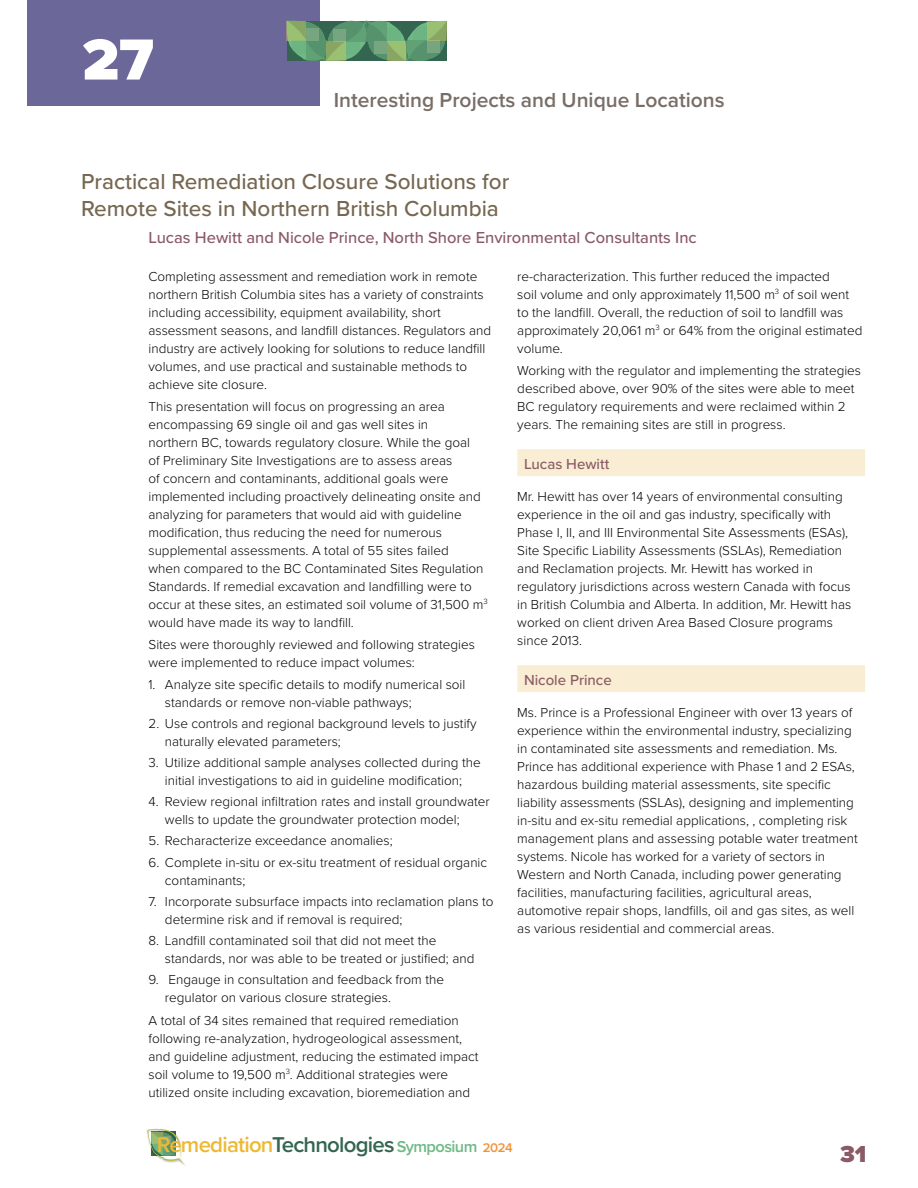
<style>
.page{position:relative;width:918px;height:1188px;background:#fff}
.page>*{position:absolute;margin:0;border:0;box-sizing:border-box;transform-origin:0 0}
.t1{font:900 60px "Proxima Nova";color:#fff}
.t2{font:900 24px "Proxima Nova";color:#8b5a66}
.t3{font:500 22.5px/27px "Proxima Nova";color:#766751}
.t4{font:600 22.2px "Proxima Nova";letter-spacing:-.035em;color:#346550}
.t5{font:600 21px "Proxima Nova";color:#786d67}
.t6{font:500 16.5px "Proxima Nova";color:#8b5a66}
.t7{font:500 15px "Proxima Nova";color:#8b5a66}
.t8{font:300 13.5px/18px "Proxima Nova";color:#000}
.s1{color:#edb934}
.s2{font-size:16.35px;color:#6fb985}
.s3{font-size:13.05px;color:#f29436}
</style>
<div class="page">
<svg style="left:147px;top:1129px;width:38px;height:36px"></svg>
<div style="left:517px;top:449px;width:348px;height:27px;background:#f9eed4"></div>
<div style="left:517px;top:665px;width:348px;height:27px;background:#f9eed4"></div>
<div style="left:27px;top:0;width:292px;height:106px;background:#6c6799"></div>
<svg style="left:287px;top:20px;width:160px;height:41px;background:#66996f"></svg>
<svg style="left:427px;top:21px;width:19px;height:19px"></svg>
<svg style="left:406px;top:40px;width:21px;height:21px"></svg>
<div style="left:427px;top:40px;width:12px;height:13px;background:#77a57f"></div>
<div style="left:413px;top:26px;width:14px;height:14px;background:#6cb582"></div>
<h1 class="t1" style="left:82px;top:34px;width:73px">27</h1>
<h3 class="t5" style="left:334px;top:91px;width:393px">Interesting Projects and Unique Locations</h3>
<h3 class="t3" style="left:81px;top:169px;width:430px">Practical Remediation Closure Solutions for<br>Remote Sites in Northern British Columbia</h3>
<p class="t6" style="left:148px;top:231px;width:550px">Lucas Hewitt and Nicole Prince, North Shore Environmental Consultants Inc</p>
<p class="t8" style="left:517px;top:268px;width:347px">re-characterization. This further reduced the impacted<br>soil volume and only approximately 11,500 m<sup>3</sup> of soil went to the landfill. Overall, the reduction of soil to landfill was approximately 20,061 m<sup>3</sup> or 64% from the original estimated volume.</p>
<p class="t8" style="left:517px;top:362px;width:345px">Working with the regulator and implementing the strategies described above, over 90% of the sites were able to meet BC regulatory requirements and were reclaimed within 2 years. The remaining sites are still in progress.</p>
<p class="t7" style="left:524px;top:458px;width:87px">Lucas Hewitt</p>
<p class="t8" style="left:517px;top:488px;width:336px">Mr. Hewitt has over 14 years of environmental consulting experience in the oil and gas industry, specifically with Phase I, II, and III Environmental Site Assessments (ESAs), Site Specific Liability Assessments (SSLAs), Remediation and Reclamation projects. Mr. Hewitt has worked in regulatory jurisdictions across western Canada with focus in British Columbia and Alberta. In addition, Mr. Hewitt has worked on client driven Area Based Closure programs since 2013.</p>
<p class="t7" style="left:524px;top:674px;width:89px">Nicole Prince</p>
<p class="t8" style="left:517px;top:704px;width:342px">Ms. Prince is a Professional Engineer with over 13 years of experience within the environmental industry, specializing in contaminated site assessments and remediation. Ms.<br>Prince has additional experience with Phase 1 and 2 ESAs, hazardous building material assessments, site specific liability assessments (SSLAs), designing and implementing in-situ and ex-situ remedial applications, , completing risk management plans and assessing potable water treatment systems. Nicole has worked for a variety of sectors in Western and North Canada, including power generating facilities, manufacturing facilities, agricultural areas, automotive repair shops, landfills, oil and gas sites, as well as various residential and commercial areas.</p>
<p class="t8" style="left:148px;top:268px;width:344px">Completing assessment and remediation work in remote northern British Columbia sites has a variety of constraints including accessibility, equipment availability, short assessment seasons, and landfill distances. Regulators and industry are actively looking for solutions to reduce landfill volumes, and use practical and sustainable methods to achieve site closure.</p>
<p class="t8" style="left:148px;top:398px;width:341px">This presentation will focus on progressing an area encompassing 69 single oil and gas well sites in<br>northern BC, towards regulatory closure. While the goal<br>of Preliminary Site Investigations are to assess areas<br>of concern and contaminants, additional goals were implemented including proactively delineating onsite and analyzing for parameters that would aid with guideline modification, thus reducing the need for numerous supplemental assessments. A total of 55 sites failed<br>when compared to the BC Contaminated Sites Regulation Standards. If remedial excavation and landfilling were to occur at these sites, an estimated soil volume of 31,500 m<sup>3 </sup>would have made its way to landfill.</p>
<p class="t8" style="left:148px;top:637px;width:328px">Sites were thoroughly reviewed and following strategies were implemented to reduce impact volumes:</p>
<p class="t8" style="left:165px;top:676px;width:302px;text-indent:-16px">1. Analyze site specific details to modify numerical soil standards or remove non-viable pathways;</p>
<p class="t8" style="left:165px;top:715px;width:313px;text-indent:-16px">2. Use controls and regional background levels to justify naturally elevated parameters;</p>
<p class="t8" style="left:148px;top:754px;width:334px;text-align:center">3. Utilize additional sample analyses collected during the initial investigations to aid in guideline modification;</p>
<p class="t8" style="left:165px;top:793px;width:326px;text-indent:-16px">4. Review regional infiltration rates and install groundwater wells to update the groundwater protection model;</p>
<p class="t8" style="left:148px;top:833px;width:246px">5. Recharacterize exceedance anomalies;</p>
<p class="t8" style="left:165px;top:854px;width:324px;text-indent:-16px">6. Complete in-situ or ex-situ treatment of residual organic contaminants;</p>
<p class="t8" style="left:165px;top:893px;width:330px;text-indent:-16px">7. Incorporate subsurface impacts into reclamation plans to determine risk and if removal is required;</p>
<p class="t8" style="left:165px;top:932px;width:311px;text-indent:-16px">8. Landfill contaminated soil that did not meet the standards, nor was able to be treated or justified; and</p>
<p class="t8" style="left:165px;top:972px;width:281px;text-indent:-16px">9. Engauge in consultation and feedback from the regulator on various closure strategies.</p>
<p class="t8" style="left:148px;top:1012px;width:332px">A total of 34 sites remained that required remediation following re-analyzation, hydrogeological assessment, and guideline adjustment, reducing the estimated impact soil volume to 19,500 m<sup>3</sup>. Additional strategies were utilized onsite including excavation, bioremediation and</p>
<h3 class="t4" style="left:157px;top:1136px;width:357px"><span class="s1">Remediation</span>Technologies <span class="s2">Symposium</span> <span class="s3">2024</span></h3>
<h2 class="t2" style="left:840px;top:1144px;width:28px">31</h2>
</div>
